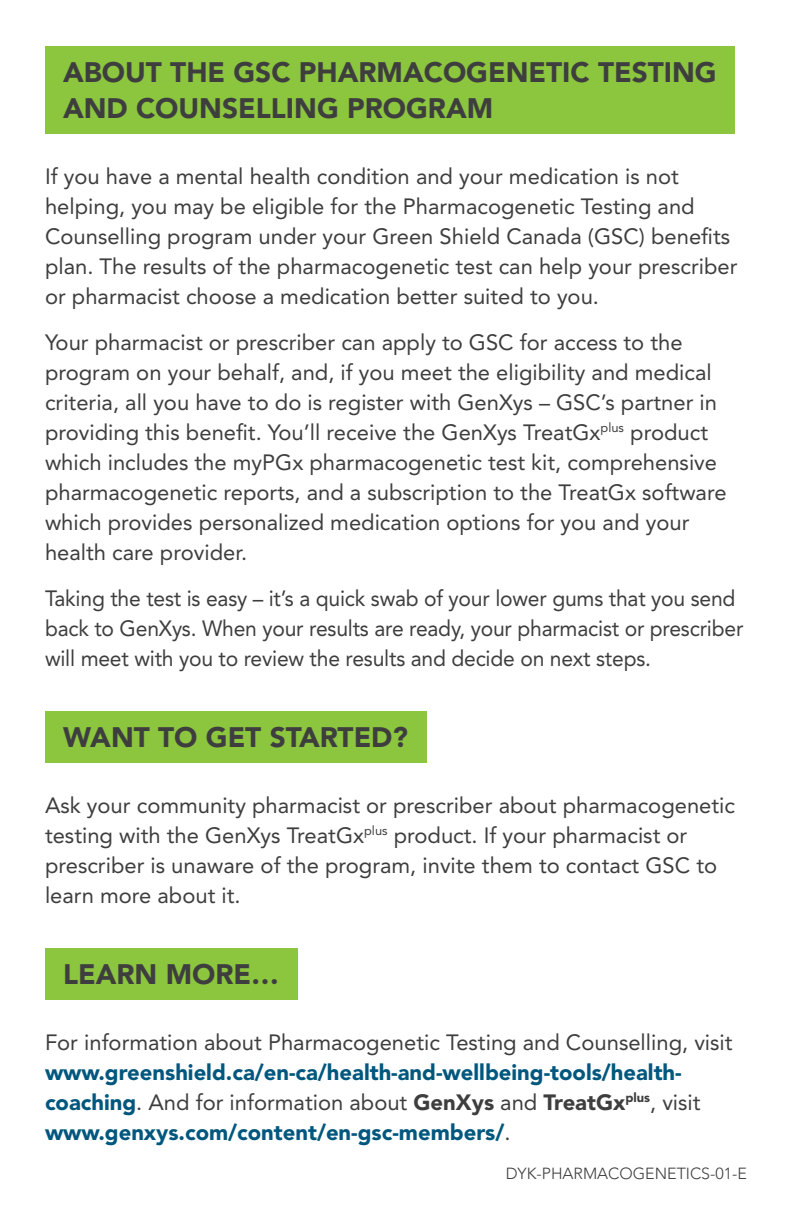
<style>
.page{position:relative;width:792px;height:1224px;background:#fff}
.page>*{position:absolute;margin:0;border:0;box-sizing:border-box;transform-origin:0 0}
.h3{font:900 28px/36px "Avenir LT Std";color:#3e3e3f}
.Main{font:22px/30px "Avenir LT Std";color:#3e3e3f}
.Main-2{font:900 22px/30px "Avenir LT Std";color:#00577d}
.Main-3{font:22px/30px "Avenir LT Std";color:#3e3e3f;scale:.96 1}
.t1{font:300 16px "Avenir LT Std";color:#3e3e3f}
.s1{font-weight:400;color:#3e3e3f}
.s2{color:#3e3e3f}
</style>
<div class="page">
<div style="left:45px;top:46px;width:690px;height:87px;background:#8bc63e"></div>
<div style="left:45px;top:711px;width:381px;height:51px;background:#8bc63e"></div>
<div style="left:45px;top:948px;width:252px;height:51px;background:#8bc63e"></div>
<p class="h3" style="left:63px;top:54px;width:655px">ABOUT THE GSC PHARMACOGENETIC TESTING<br>AND COUNSELLING PROGRAM</p>
<p class="Main" style="left:45px;top:161px;width:694px">If you have a mental health condition and your medication is not helping, you may be eligible for the Pharmacogenetic Testing and Counselling program under your Green Shield Canada (GSC) benefits plan. The results of the pharmacogenetic test can help your prescriber or pharmacist choose a medication better suited to you.</p>
<p class="Main" style="left:45px;top:327px;width:683px">Your pharmacist or prescriber can apply to GSC for access to the program on your behalf, and, if you meet the eligibility and medical criteria, all you have to do is register with GenXys – GSC’s partner in providing this benefit. You’ll receive the GenXys TreatGx<sup>plus</sup> product which includes the myPGx pharmacogenetic test kit, comprehensive pharmacogenetic reports, and a subscription to the TreatGx software which provides personalized medication options for you and your health care provider.</p>
<p class="Main-3" style="left:45px;top:583px;width:729px">Taking the test is easy – it’s a quick swab of your lower gums that you send back to GenXys. When your results are ready, your pharmacist or prescriber will meet with you to review the results and decide on next steps.</p>
<p class="h3" style="left:63px;top:719px;width:347px">WANT TO GET STARTED?</p>
<p class="Main" style="left:45px;top:790px;width:692px">Ask your community pharmacist or prescriber about pharmacogenetic testing with the GenXys TreatGx<sup>plus</sup> product. If your pharmacist or prescriber is unaware of the program, invite them to contact GSC to learn more about it.</p>
<p class="h3" style="left:63px;top:956px;width:218px">LEARN MORE…</p>
<p class="Main-2" style="left:45px;top:1027px;width:689px"><span class="s1">For information about Pharmacogenetic Testing and Counselling, visit </span>www.greenshield.ca/en-ca/health-and-wellbeing-tools/health&shy;coaching<span class="s1">. And for information about</span> <span class="s2">GenXys</span> <span class="s1">and</span> <span class="s2">TreatGx</span><sup>plus</sup><span class="s1">, visit </span>www.genxys.com/content/en-gsc-members/<span class="s1">.</span></p>
<p class="t1" style="left:506px;top:1164px;width:243px">DYK-PHARMACOGENETICS-01-E</p>
</div>
